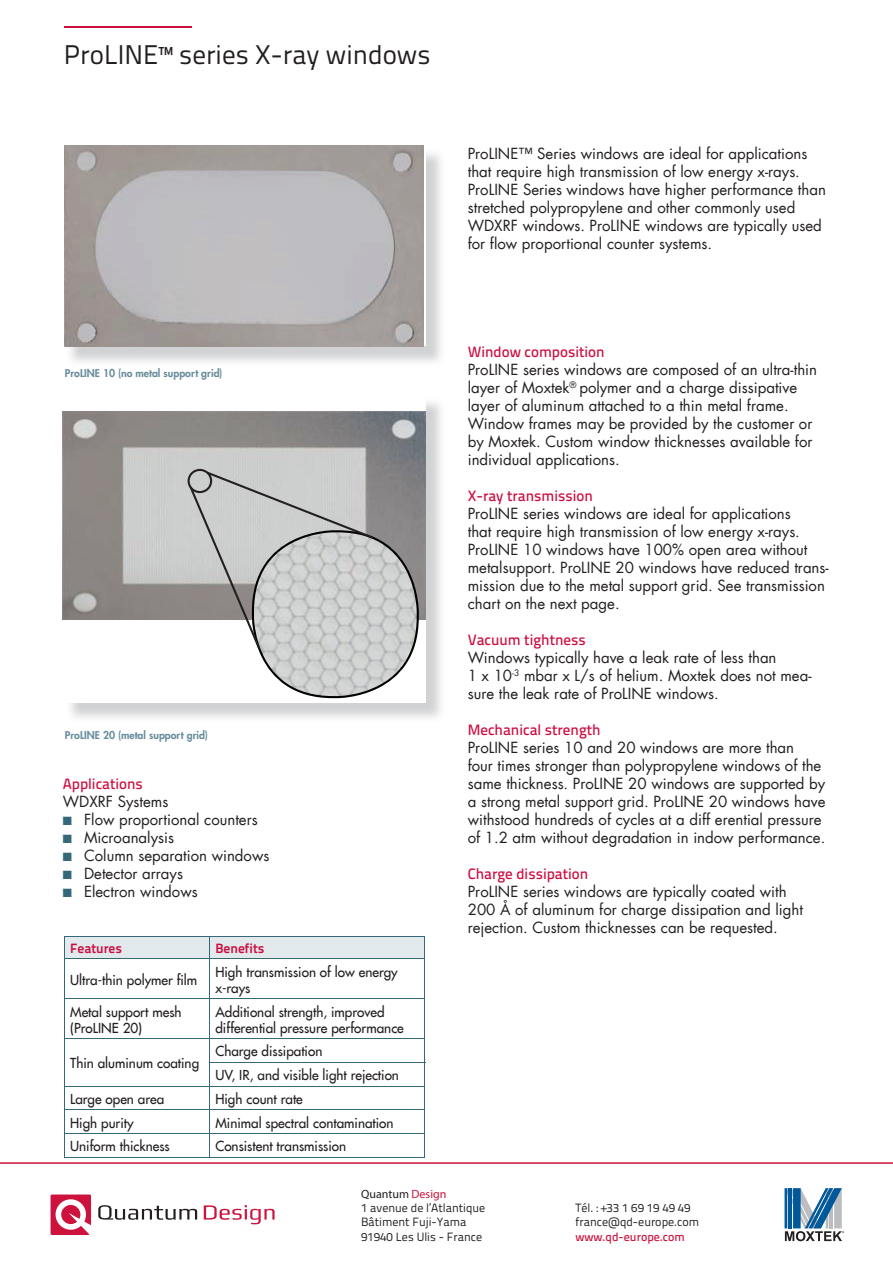
<style>
.page{position:relative;width:893px;height:1263px;background:#fff}
.page>*{position:absolute;margin:0;border:0;box-sizing:border-box;transform-origin:0 0}
.t1{font:27px "Titillium Text 22 L";color:#231f20}
.t2{font:15px/18px "Futura LT";color:#231f20}
.t3{font:500 15px "Titillium Text 22 L";color:#cd0d40}
.t4{font:13.5px/16.2px "Futura LT";color:#231f20}
.t5{font:700 13.5px "Titillium Text 22 L";color:#cd0d40}
.t6{font:12px/14.4px "Titillium Text 22 L";color:#231f20}
.t7{font:500 12px "Titillium Text 22 L";color:#231f20}
.t8{font:500 12px "Titillium Text 22 L";color:#cd123d}
.t9{font:12px "Myriad Pro";color:#231f20}
.t10{font:800 10.5px "Futura LT";color:#678c9c}
.s1{color:#356879}
.s2{color:#cd123d}
</style>
<div class="page">
<svg style="left:51px;top:1194px;width:40px;height:41px"></svg>
<svg style="left:98px;top:1205px;width:99px;height:15px"></svg>
<svg style="left:204px;top:1205px;width:71px;height:19px"></svg>
<hr style="left:0;top:1162px;width:893px;height:2px;background:#cd123d">
<svg style="left:784px;top:1188px;width:60px;height:53px"></svg>
<hr style="left:788px;top:1188px;width:4px;height:40px;background:#00599b">
<hr style="left:64px;top:26px;width:127px;height:1px;background:#cd0d40">
<img style="left:64px;top:146px;width:360px;height:200px">
<img style="left:70px;top:402px;width:371px;height:316px">
<div style="left:63px;top:394px;width:362px;height:309px;background:#fff"></div>
<img style="left:63px;top:412px;width:362px;height:207px">
<svg style="left:188px;top:469px;width:231px;height:229px"></svg>
<hr style="left:64px;top:936px;width:145px;height:1px;background:#356879">
<hr style="left:209px;top:936px;width:216px;height:1px;background:#356879">
<div style="left:64px;top:937px;width:361px;height:21px;background:#e1e9ed"></div>
<hr style="left:64px;top:958px;width:145px;height:1px;background:#356879">
<hr style="left:64px;top:959px;width:1px;height:39px;background:#356879">
<hr style="left:64px;top:998px;width:145px;height:1px;background:#356879">
<hr style="left:64px;top:999px;width:1px;height:39px;background:#356879">
<hr style="left:209px;top:958px;width:216px;height:1px;background:#356879">
<hr style="left:209px;top:959px;width:1px;height:39px;background:#356879">
<hr style="left:424px;top:959px;width:1px;height:39px;background:#356879">
<hr style="left:209px;top:998px;width:216px;height:1px;background:#356879">
<hr style="left:209px;top:999px;width:1px;height:39px;background:#356879">
<hr style="left:424px;top:999px;width:1px;height:39px;background:#356879">
<hr style="left:64px;top:1038px;width:145px;height:1px;background:#356879">
<hr style="left:209px;top:1038px;width:216px;height:1px;background:#356879">
<hr style="left:209px;top:1062px;width:216px;height:1px;background:#356879">
<hr style="left:64px;top:1086px;width:145px;height:1px;background:#356879">
<hr style="left:209px;top:1086px;width:216px;height:1px;background:#356879">
<hr style="left:64px;top:1109px;width:145px;height:1px;background:#356879">
<hr style="left:209px;top:1109px;width:216px;height:1px;background:#356879">
<hr style="left:64px;top:1133px;width:145px;height:1px;background:#356879">
<svg style="left:64px;top:1039px;width:1px;height:118px"></svg>
<hr style="left:209px;top:1133px;width:216px;height:1px;background:#356879">
<svg style="left:209px;top:1039px;width:1px;height:118px"></svg>
<svg style="left:424px;top:1039px;width:1px;height:118px"></svg>
<hr style="left:64px;top:1157px;width:145px;height:1px;background:#356879">
<hr style="left:209px;top:1157px;width:216px;height:1px;background:#356879">
<h1 class="t1" style="left:64px;top:34px;width:368px">ProLINE™ series X-ray windows</h1>
<p class="t10" style="left:65px;top:366px;width:159px">ProLINE 10 (no metal support grid)</p>
<p class="t10" style="left:65px;top:728px;width:145px">ProLINE 20 (metal support grid)</p>
<p class="t3" style="left:63px;top:772px;width:82px">Applications</p>
<p class="t2" style="left:63px;top:792px;width:107px">WDXRF Systems</p>
<p class="t2" style="left:63px;top:810px;width:196px"><span class="s1">■</span> Flow proportional counters</p>
<p class="t2" style="left:63px;top:828px;width:113px"><span class="s1">■</span> Microanalysis</p>
<p class="t2" style="left:63px;top:846px;width:208px"><span class="s1">■</span> Column separation windows</p>
<p class="t2" style="left:63px;top:864px;width:122px"><span class="s1">■</span> Detector arrays</p>
<p class="t2" style="left:63px;top:882px;width:136px"><span class="s1">■</span> Electron windows</p>
<p class="t5" style="left:70px;top:938px;width:53px">Features</p>
<p class="t5" style="left:215px;top:938px;width:51px">Benefits</p>
<p class="t4" style="left:70px;top:971px;width:129px">Ultra-thin polymer film</p>
<p class="t4" style="left:215px;top:963px;width:184px">High transmission of low energy x-rays</p>
<p class="t4" style="left:70px;top:1003px;width:113px">Metal support mesh (ProLINE 20)</p>
<p class="t4" style="left:215px;top:1003px;width:190px">Additional strength, improved differential pressure performance</p>
<p class="t4" style="left:70px;top:1055px;width:131px">Thin aluminum coating</p>
<p class="t4" style="left:215px;top:1039px;width:185px;line-height:23.7px">Charge dissipation<br>UV, IR, and visible light rejection</p>
<p class="t4" style="left:70px;top:1091px;width:96px">Large open area</p>
<p class="t4" style="left:215px;top:1091px;width:89px">High count rate</p>
<p class="t4" style="left:70px;top:1114px;width:65px">High purity</p>
<p class="t4" style="left:215px;top:1114px;width:180px">Minimal spectral contamination</p>
<p class="t4" style="left:70px;top:1138px;width:101px">Uniform thickness</p>
<p class="t4" style="left:215px;top:1138px;width:132px">Consistent transmission</p>
<p class="t2" style="left:468px;top:144px;width:360px">ProLINE™ Series windows are ideal for applications that require high transmission of low energy x-rays.<br>ProLINE Series windows have higher performance than stretched polypropylene and other commonly used WDXRF windows. ProLINE windows are typically used for flow proportional counter systems.</p>
<p class="t3" style="left:468px;top:340px;width:138px">Window composition</p>
<p class="t2" style="left:468px;top:360px;width:351px">ProLINE series windows are composed of an ultra-thin layer of Moxtek<sup>®</sup> polymer and a charge dissipative layer of aluminum attached to a thin metal frame.<br>Window frames may be provided by the customer or by Moxtek. Custom window thicknesses available for individual applications.</p>
<p class="t3" style="left:468px;top:484px;width:127px">X-ray transmission</p>
<p class="t2" style="left:468px;top:504px;width:362px">ProLINE series windows are ideal for applications<br>that require high transmission of low energy x-rays.<br>ProLINE 10 windows have 100% open area without metalsupport. ProLINE 20 windows have reduced trans&shy;mission due to the metal support grid. See transmission chart on the next page.</p>
<p class="t3" style="left:468px;top:628px;width:120px">Vacuum tightness</p>
<p class="t2" style="left:468px;top:648px;width:345px">Windows typically have a leak rate of less than<br>1 x 10<sup>-3</sup> mbar x L/s of helium. Moxtek does not mea&shy;sure the leak rate of ProLINE windows.</p>
<p class="t3" style="left:468px;top:718px;width:134px">Mechanical strength</p>
<p class="t2" style="left:468px;top:738px;width:359px">ProLINE series 10 and 20 windows are more than<br>four times stronger than polypropylene windows of the same thickness. ProLINE 20 windows are supported by a strong metal support grid. ProLINE 20 windows have withstood hundreds of cycles at a diff erential pressure of 1.2 atm without degradation in indow performance.</p>
<p class="t3" style="left:468px;top:862px;width:122px">Charge dissipation</p>
<p class="t2" style="left:468px;top:882px;width:337px">ProLINE series windows are typically coated with<br>200 Å of aluminum for charge dissipation and light rejection. Custom thicknesses can be requested.</p>
<p class="t7" style="left:298px;top:1183px;width:124px">Quantum Design GmbH</p>
<p class="t9" style="left:361px;top:1186px;width:87px">Quantum <span class="s2">Design</span></p>
<p class="t6" style="left:361px;top:1200px;width:126px">1 avenue de l’Atlantique<br>Bâtiment Fuji-Yama<br>91940 Les Ulis - France</p>
<p class="t6" style="left:575px;top:1200px;width:125px">Tél. : +33 1 69 19 49 49 france@qd-europe.com</p>
<p class="t7" style="left:468px;top:1199px;width:239px">+49 6157 80710-15, schmidt@qd-europe.com</p>
<p class="t8" style="left:575px;top:1227px;width:111px">www.qd-europe.com</p>
</div>
